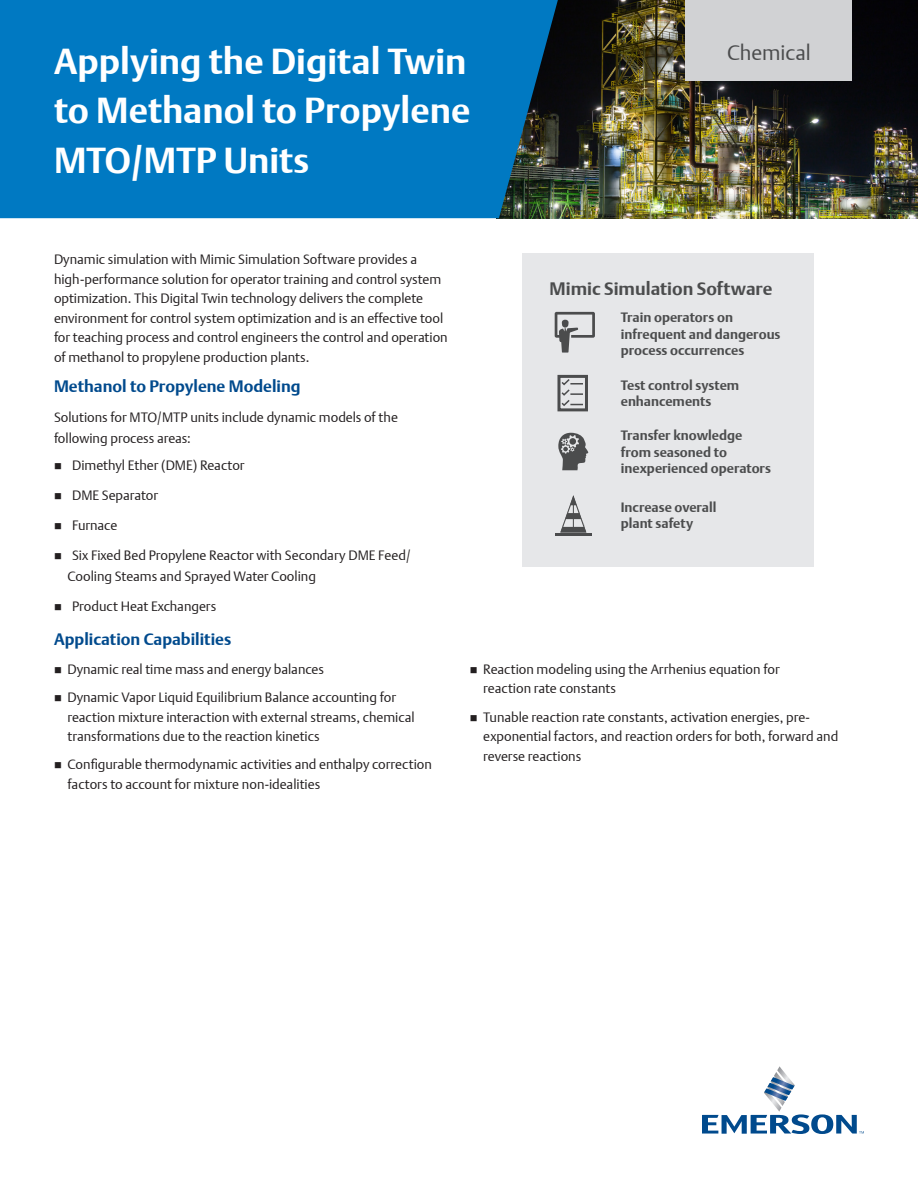
<style>
.page{position:relative;width:918px;height:1188px;background:#fff}
.page>*{position:absolute;margin:0;border:0;box-sizing:border-box;transform-origin:0 0}
.Document_Title{font:700 36px/49.5px "DTL Argo T";color:#fff;text-align:justify}
.Bulleted_Table_Text{font:21px "DTL Argo T Light";color:#4b4c4d}
.Bulleted_Table_Text-2{font:700 18px "DTL Argo T";color:#4b4c4d}
.Body_Text{font:700 16.5px "DTL Argo T";color:#004a8d}
.Body_Text-2{font:13.5px/19.5px "DTL Argo T Light";color:#231f20}
.Bulleted_Table_Text-3{font:700 13.5px/16.2px "DTL Argo T";color:#4b4c4d}
</style>
<div class="page">
<svg style="left:702px;top:1066px;width:162px;height:68px"></svg>
<img style="left:558px;top:0;width:360px;height:218px">
<div style="left:0;top:0;width:558px;height:218px;background:#0079c2"></div>
<div style="left:686px;top:0;width:166px;height:81px;background:#d1d2d4"></div>
<div style="left:523px;top:254px;width:291px;height:313px;background:#e6e7e9"></div>
<svg style="left:555px;top:312px;width:40px;height:41px"></svg>
<svg style="left:558px;top:433px;width:30px;height:37px"></svg>
<div style="left:557px;top:375px;width:31px;height:36px;border:3px solid #4b4c4d"></div>
<svg style="left:560px;top:377px;width:23px;height:30px"></svg>
<svg style="left:560px;top:495px;width:27px;height:38px"></svg>
<hr style="left:555px;top:533px;width:37px;height:3px;background:#4b4c4d">
<p class="Document_Title" style="left:54px;top:36px;width:418px">Applying the Digital Twin to Methanol to Propylene MTO/MTP Units</p>
<p class="Bulleted_Table_Text" style="left:727px;top:40px;width:85px">Chemical</p>
<p class="Body_Text-2" style="left:54px;top:250px;width:395px">Dynamic simulation with Mimic Simulation Software provides a high-performance solution for operator training and control system optimization. This Digital Twin technology delivers the complete environment for control system optimization and is an effective tool for teaching process and control engineers the control and operation of methanol to propylene production plants.</p>
<p class="Body_Text" style="left:54px;top:376px;width:248px">Methanol to Propylene Modeling</p>
<p class="Body_Text-2" style="left:54px;top:406px;width:346px;line-height:21px">Solutions for MTO/MTP units include dynamic models of the following process areas:</p>
<p class="Body_Text-2" style="left:72px;top:455px;width:174px">Dimethyl Ether (DME) Reactor</p>
<p class="Body_Text-2" style="left:72px;top:485px;width:88px">DME Separator</p>
<p class="Body_Text-2" style="left:72px;top:515px;width:47px">Furnace</p>
<p class="Body_Text-2" style="left:68px;top:544px;width:345px;line-height:21px;text-indent:5px">Six Fixed Bed Propylene Reactor with Secondary DME Feed/<br>Cooling Steams and Sprayed Water Cooling</p>
<p class="Body_Text-2" style="left:72px;top:596px;width:146px">Product Heat Exchangers</p>
<p class="Body_Text" style="left:54px;top:629px;width:179px">Application Capabilities</p>
<p class="Body_Text-2" style="left:68px;top:659px;width:258px">Dynamic real time mass and energy balances</p>
<p class="Body_Text-2" style="left:68px;top:687px;width:349px">Dynamic Vapor Liquid Equilibrium Balance accounting for reaction mixture interaction with external streams, chemical transformations due to the reaction kinetics</p>
<p class="Body_Text-2" style="left:68px;top:755px;width:366px">Configurable thermodynamic activities and enthalpy correction factors to account for mixture non-idealities</p>
<p class="Bulleted_Table_Text-2" style="left:550px;top:278px;width:224px">Mimic Simulation Software</p>
<p class="Bulleted_Table_Text-3" style="left:621px;top:310px;width:161px">Train operators on infrequent and dangerous process occurrences</p>
<p class="Bulleted_Table_Text-3" style="left:621px;top:377px;width:120px">Test control system enhancements</p>
<p class="Bulleted_Table_Text-3" style="left:621px;top:427px;width:152px">Transfer knowledge from seasoned to inexperienced operators</p>
<p class="Bulleted_Table_Text-3" style="left:621px;top:499px;width:97px">Increase overall plant safety</p>
<p class="Body_Text-2" style="left:483px;top:659px;width:298px">Reaction modeling using the Arrhenius equation for reaction rate constants</p>
<p class="Body_Text-2" style="left:483px;top:707px;width:357px">Tunable reaction rate constants, activation energies, pre&shy;exponential factors, and reaction orders for both, forward and reverse reactions</p>
</div>
